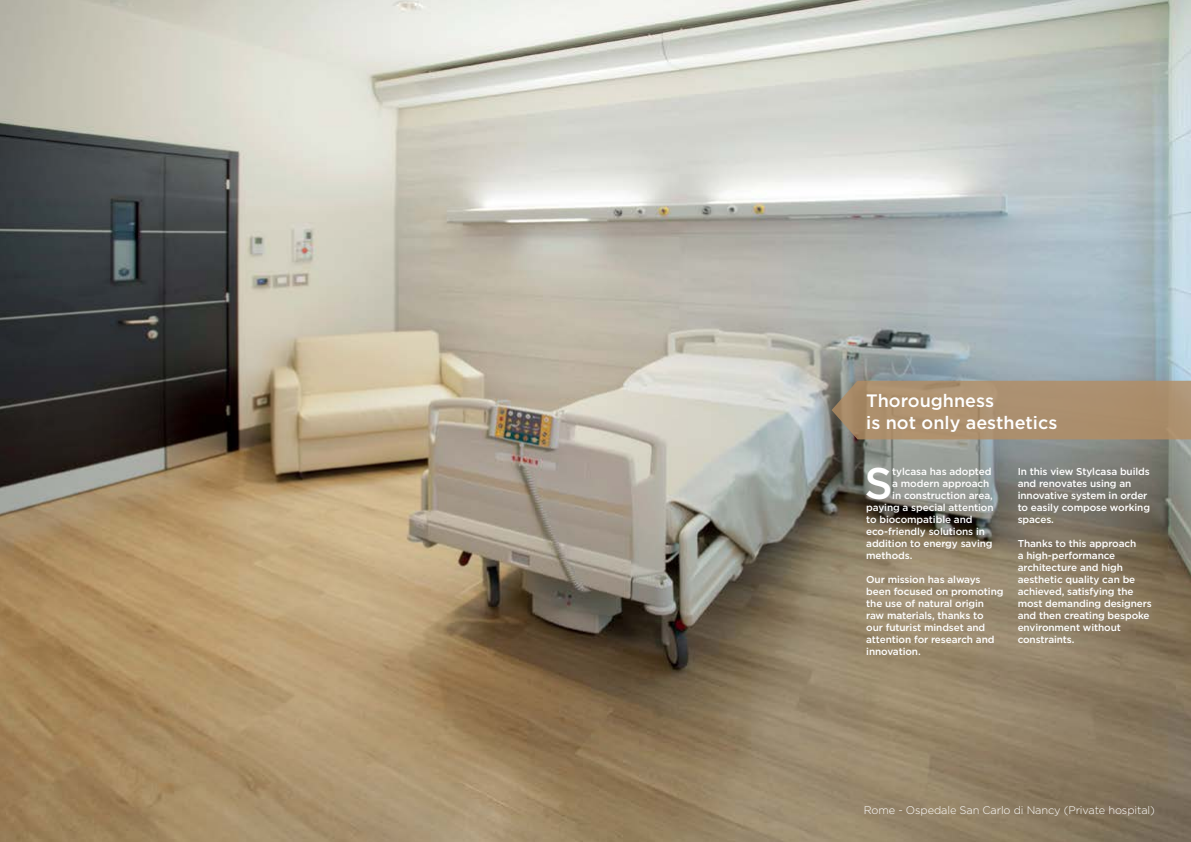
<style>
.page{position:relative;width:1191px;height:842px;background:#fff}
.page>*{position:absolute;margin:0;border:0;box-sizing:border-box;transform-origin:0 0}
.t1{font:500 44.3px "Gotham";color:#fff}
.t2{font:500 18px/21.6px "Gotham";color:#fff}
.t3{font:300 11px "Gotham";letter-spacing:-.01em;color:#fff}
.t4{font:500 10px/12px "Gotham";letter-spacing:-.01em;color:#fff}
</style>
<div class="page">
<img style="left:0;top:0;width:1191px;height:842px">
<svg style="left:831px;top:381px;width:360px;height:58px;background:#a98d6d"></svg>
<h2 class="t2" style="left:866px;top:389px;width:193px">Thoroughness<br>is not only aesthetics</h2>
<h1 class="t1" style="left:864px;top:458px;width:30px">S</h1>
<p class="t4" style="left:892px;top:465px;width:101px">tylcasa has adopted</p>
<p class="t4" style="left:892px;top:477px;width:98px">a modern approach</p>
<p class="t4" style="left:892px;top:489px;width:102px">in construction area,</p>
<p class="t4" style="left:866px;top:501px;width:129px">paying a special attention</p>
<p class="t4" style="left:866px;top:513px;width:108px">to biocompatible and</p>
<p class="t4" style="left:866px;top:525px;width:120px">eco-friendly solutions in</p>
<p class="t4" style="left:866px;top:537px;width:128px">addition to energy saving</p>
<p class="t4" style="left:866px;top:549px;width:48px">methods.</p>
<p class="t4" style="left:866px;top:573px;width:139px">Our mission has always been focused on promoting the use of natural origin raw materials, thanks to<br>our futurist mindset and attention for research and innovation.</p>
<p class="t4" style="left:1017px;top:465px;width:134px">In this view Stylcasa builds and renovates using an innovative system in order to easily compose working spaces.</p>
<p class="t4" style="left:1017px;top:537px;width:136px">Thanks to this approach<br>a high-performance architecture and high aesthetic quality can be achieved, satisfying the most demanding designers and then creating bespoke environment without constraints.</p>
<p class="t3" style="left:864px;top:804px;width:293px">Rome - Ospedale San Carlo di Nancy (Private hospital)</p>
</div>
